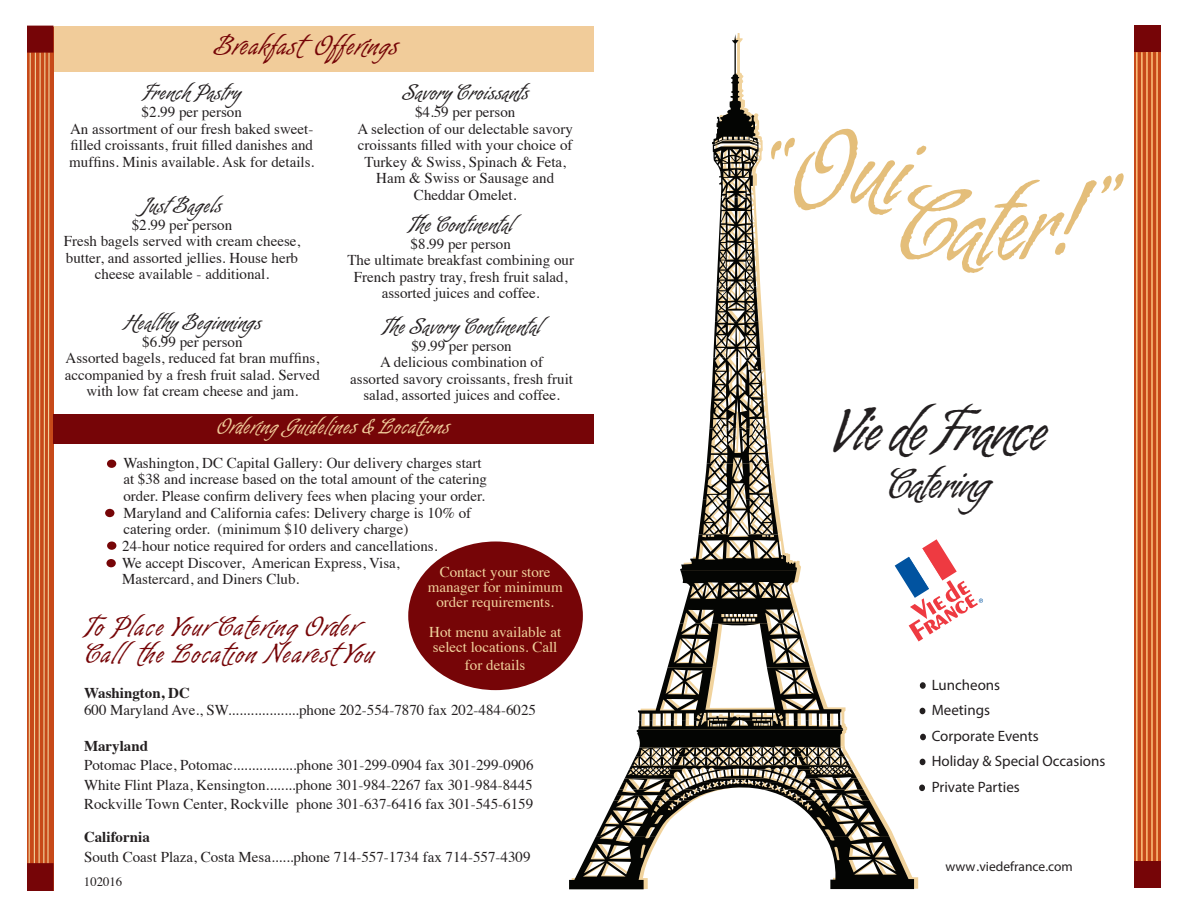
<style>
.page{position:relative;width:1188px;height:918px;background:#fff}
.page>*{position:absolute;margin:0;border:0;box-sizing:border-box;transform-origin:0 0}
.t1{font:49.5px "Almond Script";color:#231f20}
.t2{font:35.1px "Almond Script";color:#231f20}
.t3{font:22.5px "Almond Script Alt";letter-spacing:.09em;color:#760507}
.t4{font:22.5px "Almond Script Alt";letter-spacing:.06em;color:#760507}
.t5{font:18px "Almond Script";letter-spacing:.05em;color:#231f20}
.t6{font:18px "Almond Script Alt";letter-spacing:.06em;color:#f1cc9a}
.t7{font:15px/16.5px "Times";color:#231f20;text-align:center}
.t8{font:15px/15px "Times";color:#f1d39d;text-align:center}
.t9{font:15px "Myriad Pro";color:#231f20}
.t10{font:700 15px "Times";color:#231f20}
.t11{font:13.5px "Myriad Pro";color:#040503}
.t12{font:13.5px "Myriad Pro";color:#231f20}
.t13{font:12.75px "Times";color:#231f20}
</style>
<div class="page">
<div style="left:1134px;top:53px;width:27px;height:835px;background:#c74919"></div>
<hr style="left:1141px;top:52px;width:2px;height:835px;background:#fcc17c">
<hr style="left:1156px;top:50px;width:2px;height:836px;background:#fcc17c">
<hr style="left:1151px;top:50px;width:2px;height:836px;background:#fcc17c">
<hr style="left:1146px;top:52px;width:2px;height:834px;background:#fcc17c">
<hr style="left:1136px;top:52px;width:2px;height:834px;background:#fcc17c">
<div style="left:1134px;top:861px;width:27px;height:27px;background:#760507"></div>
<div style="left:1134px;top:26px;width:27px;height:26px;background:#760507"></div>
<div style="left:27px;top:26px;width:567px;height:45px;background:#f1cc9a"></div>
<div style="left:27px;top:27px;width:26px;height:864px;background:#c74919"></div>
<div style="left:53px;top:414px;width:541px;height:30px;background:#760507"></div>
<div style="left:408px;top:541px;width:175px;height:149px;background:#760507;border-radius:50%"></div>
<svg style="left:28px;top:53px;width:22px;height:810px"></svg>
<div style="left:27px;top:26px;width:26px;height:27px;background:#760507"></div>
<div style="left:27px;top:863px;width:27px;height:28px;background:#760507;border:2px solid #760507"></div>
<div style="left:107px;top:460px;width:9px;height:8px;background:#760507;border-radius:50%"></div>
<div style="left:105px;top:509px;width:9px;height:8px;background:#760507;border-radius:50%"></div>
<div style="left:107px;top:542px;width:9px;height:8px;background:#760507;border-radius:50%"></div>
<svg style="left:569px;top:33px;width:555px;height:856px"></svg>
<div style="left:1072px;top:737px;width:9px;height:16px;background:#fff"></div>
<div style="left:106px;top:559px;width:10px;height:8px;background:#760507;border-radius:50%"></div>
<p class="t4" style="left:213px;top:33px;width:186px">BreakfastOfferings</p>
<p class="t5" style="left:143px;top:82px;width:109px">French Pastry</p>
<p class="t7" style="left:142px;top:103px;width:102px">$2.99 per person</p>
<p class="t7" style="left:69px;top:119px;width:246px;text-align:justify">An assortment of our fresh baked sweet&shy;filled croissants, fruit filled danishes and muffins. Minis available. Ask for details.</p>
<p class="t5" style="left:402px;top:83px;width:131px">SavoryCroissants</p>
<p class="t7" style="left:415px;top:103px;width:102px">$4.59 per person</p>
<p class="t7" style="left:358px;top:119px;width:217px">A selection of our delectable savory</p>
<p class="t7" style="left:358px;top:136px;width:216px">croissants filled with your choice of</p>
<p class="t7" style="left:364px;top:152px;width:203px">Turkey &amp; Swiss, Spinach &amp; Feta,</p>
<p class="t7" style="left:376px;top:169px;width:179px">Ham &amp; Swiss or Sausage and</p>
<p class="t7" style="left:414px;top:185px;width:104px">Cheddar Omelet.</p>
<p class="t5" style="left:143px;top:195px;width:83px">JustBagels</p>
<p class="t7" style="left:132px;top:215px;width:102px">$2.99 per person</p>
<p class="t7" style="left:64px;top:232px;width:238px">Fresh bagels served with cream cheese, butter, and assorted jellies. House herb cheese available - additional.</p>
<p class="t5" style="left:409px;top:214px;width:115px">The Continental</p>
<p class="t7" style="left:411px;top:234px;width:102px">$8.99 per person</p>
<p class="t7" style="left:347px;top:251px;width:228px">The ultimate breakfast combining our</p>
<p class="t7" style="left:354px;top:267px;width:215px">French pastry tray, fresh fruit salad,</p>
<p class="t7" style="left:382px;top:284px;width:160px">assorted juices and coffee.</p>
<p class="t5" style="left:124px;top:312px;width:142px">HealthyBeginnings</p>
<p class="t7" style="left:142px;top:332px;width:102px">$6.99 per person</p>
<p class="t7" style="left:65px;top:349px;width:257px">Assorted bagels, reduced fat bran muffins, accompanied by a fresh fruit salad. Served with low fat cream cheese and jam.</p>
<p class="t6" style="left:216px;top:417px;width:235px">Ordering Guidelines &amp; Locations</p>
<p class="t7" style="left:123px;top:453px;width:365px;text-align:left">Washington, DC Capital Gallery: Our delivery charges start at $38 and increase based on the total amount of the catering order. Please confirm delivery fees when placing your order.</p>
<p class="t7" style="left:122px;top:537px;width:317px">24-hour notice required for orders and cancellations.</p>
<p class="t7" style="left:122px;top:553px;width:279px">We accept Discover, American Express, Visa,</p>
<p class="t7" style="left:122px;top:570px;width:179px">Mastercard, and Diners Club.</p>
<p class="t3" style="left:84px;top:614px;width:273px">To Place Your Catering Order</p>
<p class="t3" style="left:84px;top:641px;width:290px">Callthe Location NearestYou</p>
<p class="t10" style="left:84px;top:679px;width:107px">Washington, DC</p>
<p class="t7" style="left:84px;top:700px;width:454px">600 Maryland Ave., SW...................phone 202-554-7870 fax 202-484-6025</p>
<p class="t10" style="left:84px;top:731px;width:66px">Maryland</p>
<p class="t7" style="left:84px;top:756px;width:451px">Potomac Place, Potomac.................phone 301-299-0904 fax 301-299-0906</p>
<p class="t7" style="left:84px;top:775px;width:450px">White Flint Plaza, Kensington........phone 301-984-2267 fax 301-984-8445</p>
<p class="t7" style="left:84px;top:795px;width:451px">Rockville Town Center, Rockville phone 301-637-6416 fax 301-545-6159</p>
<p class="t10" style="left:84px;top:823px;width:67px">California</p>
<p class="t7" style="left:84px;top:847px;width:448px">South Coast Plaza, Costa Mesa......phone 714-557-1734 fax 714-557-4309</p>
<p class="t5" style="left:382px;top:316px;width:170px">The SavoryContinental</p>
<p class="t7" style="left:411px;top:336px;width:102px">$9.99 per person</p>
<p class="t7" style="left:380px;top:353px;width:164px">A delicious combination of</p>
<p class="t7" style="left:350px;top:369px;width:224px">assorted savory croissants, fresh fruit</p>
<p class="t7" style="left:363px;top:386px;width:198px">salad, assorted juices and coffee.</p>
<p class="t7" style="left:123px;top:503px;width:349px">Maryland and California cafes: Delivery charge is 10% of</p>
<p class="t7" style="left:123px;top:520px;width:287px">catering order. (minimum $10 delivery charge)</p>
<p class="t8" style="left:440px;top:563px;width:112px">Contact your store</p>
<p class="t8" style="left:428px;top:578px;width:136px">manager for minimum order requirements.</p>
<p class="t8" style="left:429px;top:623px;width:134px;text-align:left">Hot menu available at select locations. Call</p>
<p class="t8" style="left:465px;top:656px;width:62px">for details</p>
<p class="t13" style="left:84px;top:870px;width:40px">102016</p>
<h1 class="t1" style="left:829px;top:403px;width:218px">Vie de France</h1>
<h2 class="t2" style="left:886px;top:464px;width:124px">Catering</h2>
<p class="t9" style="left:932px;top:676px;width:70px">Luncheons</p>
<p class="t9" style="left:932px;top:701px;width:60px">Meetings</p>
<p class="t9" style="left:932px;top:727px;width:109px">Corporate Events</p>
<p class="t9" style="left:932px;top:752px;width:175px">Holiday &amp; Special Occasions</p>
<p class="t9" style="left:932px;top:778px;width:90px">Private Parties</p>
<p class="t11" style="left:892px;top:734px;width:187px">• Holiday &amp; Special Occasions</p>
<p class="t11" style="left:892px;top:756px;width:108px">• Private Parties</p>
<p class="t12" style="left:946px;top:858px;width:129px">www.viedefrance.com</p>
</div>
